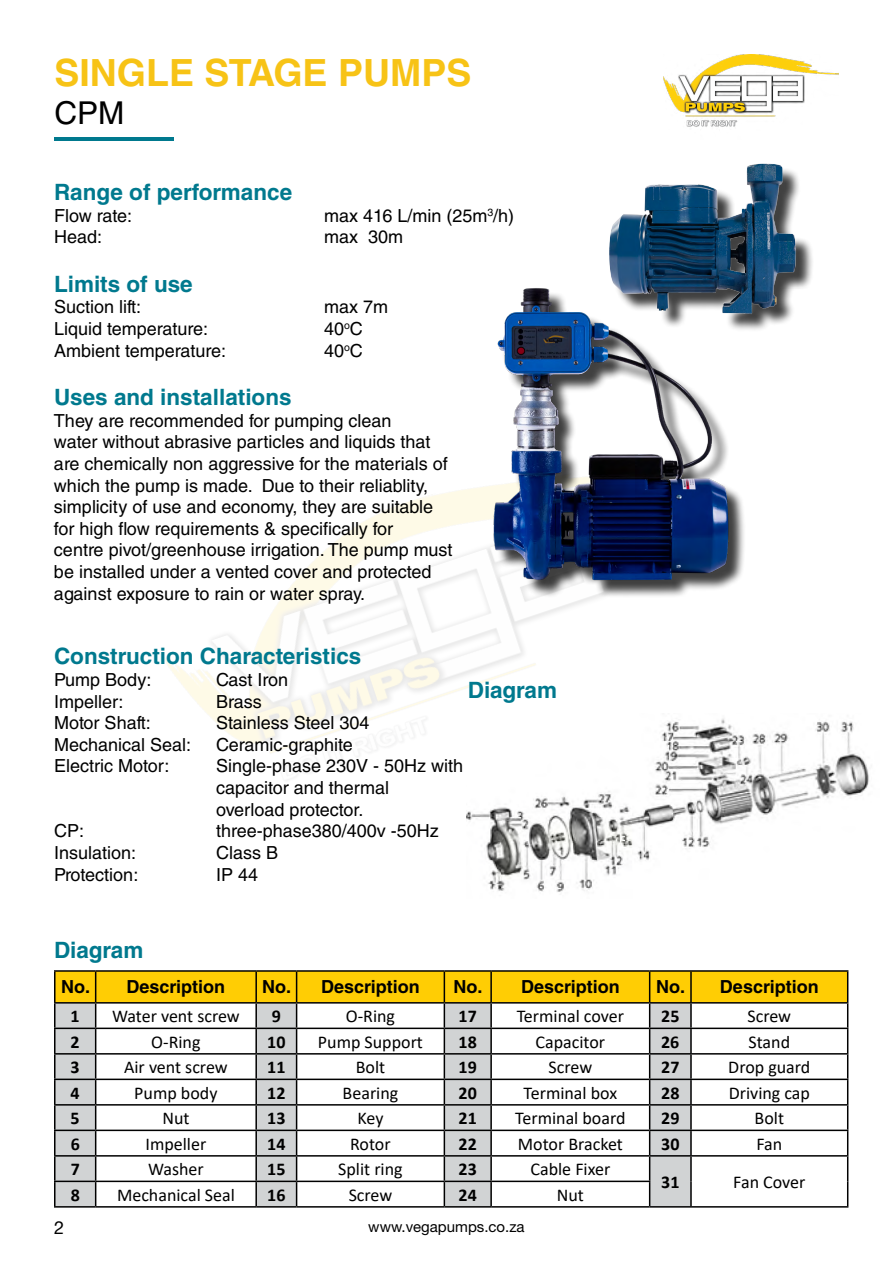
<style>
.page{position:relative;width:893px;height:1263px;background:#fff}
.page>*{position:absolute;margin:0;border:0;box-sizing:border-box;transform-origin:0 0}
.t1{font:700 37.5px "Helvetica LT Std";color:#f7c316}
.t2{font:31.5px "Helvetica LT Std";color:#000}
.t3{font:700 22.5px "Helvetica LT Std";color:#00798e}
.t4{font:18px/21.6px "Helvetica LT Std";color:#000}
.t5{font:18px "Calibri";color:#000}
.t6{font:700 18px "Helvetica LT Std";color:#000}
.t7{font:700 18px "Calibri";color:#000}
.t8{font:18px "Helvetica Neue LT Std";color:#000}
.t9{font:15px "Helvetica Neue LT Std";color:#000}
</style>
<div class="page">
<img style="left:664px;top:54px;width:175px;height:73px">
<img style="left:165px;top:525px;width:425px;height:295px">
<hr style="left:54px;top:970px;width:42px;height:2px;background:#000">
<hr style="left:54px;top:972px;width:2px;height:30px;background:#000">
<hr style="left:96px;top:970px;width:160px;height:2px;background:#000">
<hr style="left:256px;top:970px;width:41px;height:2px;background:#000">
<hr style="left:297px;top:970px;width:147px;height:2px;background:#000">
<hr style="left:444px;top:970px;width:47px;height:2px;background:#000">
<hr style="left:491px;top:970px;width:159px;height:2px;background:#000">
<hr style="left:650px;top:970px;width:41px;height:2px;background:#000">
<hr style="left:691px;top:970px;width:157px;height:2px;background:#000">
<hr style="left:54px;top:1002px;width:42px;height:1px;background:#000">
<hr style="left:54px;top:1003px;width:2px;height:24px;background:#000">
<hr style="left:54px;top:1027px;width:42px;height:2px;background:#000">
<hr style="left:54px;top:1029px;width:2px;height:24px;background:#000">
<hr style="left:54px;top:1053px;width:42px;height:1px;background:#000">
<hr style="left:54px;top:1054px;width:2px;height:24px;background:#000">
<hr style="left:54px;top:1078px;width:42px;height:2px;background:#000">
<hr style="left:54px;top:1080px;width:2px;height:24px;background:#000">
<hr style="left:54px;top:1104px;width:42px;height:1px;background:#000">
<hr style="left:54px;top:1105px;width:2px;height:24px;background:#000">
<hr style="left:54px;top:1129px;width:42px;height:2px;background:#000">
<hr style="left:54px;top:1131px;width:2px;height:24px;background:#000">
<hr style="left:54px;top:1155px;width:42px;height:1px;background:#000">
<hr style="left:54px;top:1156px;width:2px;height:24px;background:#000">
<hr style="left:54px;top:1180px;width:42px;height:2px;background:#000">
<hr style="left:54px;top:1182px;width:2px;height:24px;background:#000">
<svg style="left:55px;top:971px;width:793px;height:235px"></svg>
<hr style="left:54px;top:1206px;width:42px;height:1px;background:#000">
<hr style="left:96px;top:1206px;width:160px;height:1px;background:#000">
<hr style="left:256px;top:1206px;width:41px;height:1px;background:#000">
<hr style="left:297px;top:1206px;width:147px;height:1px;background:#000">
<hr style="left:444px;top:1206px;width:47px;height:1px;background:#000">
<hr style="left:491px;top:1206px;width:159px;height:1px;background:#000">
<hr style="left:650px;top:1206px;width:41px;height:1px;background:#000">
<hr style="left:691px;top:1206px;width:157px;height:1px;background:#000">
<div style="left:612px;top:166px;width:202px;height:166px;background:#000;opacity:.75"></div>
<img style="left:609px;top:163px;width:194px;height:100px">
<img style="left:359px;top:263px;width:455px;height:337px">
<img style="left:467px;top:713px;width:402px;height:179px">
<hr style="left:54px;top:137px;width:120px;height:4px;background:#00798e">
<h1 class="t1" style="left:54px;top:50px;width:419px">SINGLE STAGE PUMPS</h1>
<h2 class="t2" style="left:54px;top:95px;width:71px">CPM</h2>
<p class="t3" style="left:54px;top:178px;width:240px">Range of performance</p>
<p class="t4" style="left:54px;top:204px;width:80px">Flow rate:</p>
<p class="t4" style="left:324px;top:204px;width:192px">max 416 L/min (25m<sup>3</sup>/h)</p>
<p class="t4" style="left:54px;top:226px;width:50px">Head:</p>
<p class="t4" style="left:324px;top:226px;width:81px">max 30m</p>
<p class="t3" style="left:54px;top:270px;width:140px">Limits of use</p>
<p class="t4" style="left:54px;top:296px;width:89px">Suction lift:</p>
<p class="t4" style="left:324px;top:296px;width:66px">max 7m</p>
<p class="t4" style="left:54px;top:318px;width:156px">Liquid temperature:</p>
<p class="t4" style="left:324px;top:318px;width:40px">40<sup>o</sup>C</p>
<p class="t4" style="left:54px;top:339px;width:174px">Ambient temperature:</p>
<p class="t4" style="left:324px;top:339px;width:40px">40<sup>o</sup>C</p>
<p class="t3" style="left:54px;top:384px;width:239px">Uses and installations</p>
<p class="t4" style="left:54px;top:410px;width:400px">They are recommended for pumping clean<br>water without abrasive particles and liquids that are chemically non aggressive for the materials of which the pump is made. Due to their reliablity, simplicity of use and economy, they are suitable for high flow requirements &amp; specifically for<br>centre pivot/greenhouse irrigation. The pump must be installed under a vented cover and protected against exposure to rain or water spray.</p>
<p class="t3" style="left:54px;top:643px;width:309px">Construction Characteristics</p>
<p class="t4" style="left:54px;top:669px;width:99px">Pump Body:</p>
<p class="t4" style="left:216px;top:669px;width:74px">Cast Iron</p>
<p class="t4" style="left:54px;top:690px;width:71px">Impeller:</p>
<p class="t4" style="left:216px;top:690px;width:47px">Brass</p>
<p class="t4" style="left:54px;top:712px;width:98px">Motor Shaft:</p>
<p class="t4" style="left:216px;top:712px;width:155px">Stainless Steel 304</p>
<p class="t4" style="left:54px;top:734px;width:139px">Mechanical Seal:</p>
<p class="t4" style="left:216px;top:734px;width:138px">Ceramic-graphite</p>
<p class="t4" style="left:54px;top:755px;width:117px">Electric Motor:</p>
<p class="t4" style="left:216px;top:755px;width:249px">Single-phase 230V - 50Hz with capacitor and thermal<br>overload protector.</p>
<p class="t4" style="left:54px;top:820px;width:32px">CP:</p>
<p class="t4" style="left:216px;top:820px;width:224px">three-phase380/400v -50Hz</p>
<p class="t4" style="left:54px;top:842px;width:84px">Insulation:</p>
<p class="t4" style="left:216px;top:842px;width:64px">Class B</p>
<p class="t4" style="left:54px;top:863px;width:86px">Protection:</p>
<p class="t4" style="left:216px;top:863px;width:44px">IP 44</p>
<p class="t3" style="left:468px;top:677px;width:91px">Diagram</p>
<p class="t3" style="left:54px;top:936px;width:91px">Diagram</p>
<p class="t6" style="left:61px;top:976px;width:166px">No. Description</p>
<p class="t6" style="left:262px;top:976px;width:159px">No. Description</p>
<p class="t6" style="left:454px;top:976px;width:168px">No. Description</p>
<p class="t6" style="left:656px;top:976px;width:164px">No. Description</p>
<p class="t7" style="left:71px;top:1004px;width:11px">1</p>
<p class="t5" style="left:112px;top:1004px;width:129px">Water vent screw</p>
<p class="t7" style="left:272px;top:1004px;width:11px">9</p>
<p class="t5" style="left:346px;top:1004px;width:51px">O-Ring</p>
<p class="t7" style="left:459px;top:1004px;width:20px">17</p>
<p class="t5" style="left:517px;top:1004px;width:109px">Terminal cover</p>
<p class="t7" style="left:661px;top:1004px;width:20px">25</p>
<p class="t5" style="left:747px;top:1004px;width:45px">Screw</p>
<p class="t7" style="left:71px;top:1029px;width:11px">2</p>
<p class="t5" style="left:151px;top:1029px;width:51px">O-Ring</p>
<p class="t7" style="left:267px;top:1029px;width:20px">10</p>
<p class="t5" style="left:318px;top:1029px;width:107px">Pump Support</p>
<p class="t7" style="left:459px;top:1029px;width:20px">18</p>
<p class="t5" style="left:536px;top:1029px;width:71px">Capacitor</p>
<p class="t7" style="left:661px;top:1029px;width:20px">26</p>
<p class="t5" style="left:748px;top:1029px;width:43px">Stand</p>
<p class="t7" style="left:71px;top:1055px;width:11px">3</p>
<p class="t5" style="left:124px;top:1055px;width:105px">Air vent screw</p>
<p class="t7" style="left:267px;top:1055px;width:20px">11</p>
<p class="t5" style="left:356px;top:1055px;width:31px">Bolt</p>
<p class="t7" style="left:459px;top:1055px;width:20px">19</p>
<p class="t5" style="left:549px;top:1055px;width:45px">Screw</p>
<p class="t7" style="left:661px;top:1055px;width:20px">27</p>
<p class="t5" style="left:728px;top:1055px;width:84px">Drop guard</p>
<p class="t7" style="left:71px;top:1080px;width:11px">4</p>
<p class="t5" style="left:134px;top:1080px;width:85px">Pump body</p>
<p class="t7" style="left:267px;top:1080px;width:20px">12</p>
<p class="t5" style="left:343px;top:1080px;width:57px">Bearing</p>
<p class="t7" style="left:459px;top:1080px;width:20px">20</p>
<p class="t5" style="left:524px;top:1080px;width:95px">Terminal box</p>
<p class="t7" style="left:661px;top:1080px;width:20px">28</p>
<p class="t5" style="left:729px;top:1080px;width:83px">Driving cap</p>
<p class="t7" style="left:71px;top:1106px;width:11px">5</p>
<p class="t5" style="left:162px;top:1106px;width:29px">Nut</p>
<p class="t7" style="left:267px;top:1106px;width:20px">13</p>
<p class="t5" style="left:357px;top:1106px;width:28px">Key</p>
<p class="t7" style="left:459px;top:1106px;width:20px">21</p>
<p class="t5" style="left:515px;top:1106px;width:112px">Terminal board</p>
<p class="t7" style="left:661px;top:1106px;width:20px">29</p>
<p class="t5" style="left:755px;top:1106px;width:31px">Bolt</p>
<p class="t7" style="left:71px;top:1131px;width:11px">6</p>
<p class="t5" style="left:146px;top:1131px;width:62px">Impeller</p>
<p class="t7" style="left:267px;top:1131px;width:20px">14</p>
<p class="t5" style="left:350px;top:1131px;width:42px">Rotor</p>
<p class="t7" style="left:459px;top:1131px;width:20px">22</p>
<p class="t5" style="left:518px;top:1131px;width:106px">Motor Bracket</p>
<p class="t7" style="left:661px;top:1131px;width:20px">30</p>
<p class="t5" style="left:756px;top:1131px;width:27px">Fan</p>
<p class="t7" style="left:71px;top:1157px;width:11px">7</p>
<p class="t5" style="left:148px;top:1157px;width:57px">Washer</p>
<p class="t7" style="left:267px;top:1157px;width:20px">15</p>
<p class="t5" style="left:338px;top:1157px;width:66px">Split ring</p>
<p class="t7" style="left:459px;top:1157px;width:20px">23</p>
<p class="t5" style="left:530px;top:1157px;width:81px">Cable Fixer</p>
<p class="t7" style="left:661px;top:1169px;width:20px">31</p>
<p class="t5" style="left:733px;top:1170px;width:74px">Fan Cover</p>
<p class="t7" style="left:71px;top:1182px;width:11px">8</p>
<p class="t5" style="left:117px;top:1182px;width:119px">Mechanical Seal</p>
<p class="t7" style="left:267px;top:1182px;width:20px">16</p>
<p class="t5" style="left:349px;top:1182px;width:45px">Screw</p>
<p class="t7" style="left:459px;top:1182px;width:20px">24</p>
<p class="t5" style="left:557px;top:1182px;width:29px">Nut</p>
<p class="t8" style="left:54px;top:1217px;width:12px">2</p>
<p class="t9" style="left:368px;top:1217px;width:158px">www.vegapumps.co.za</p>
</div>
